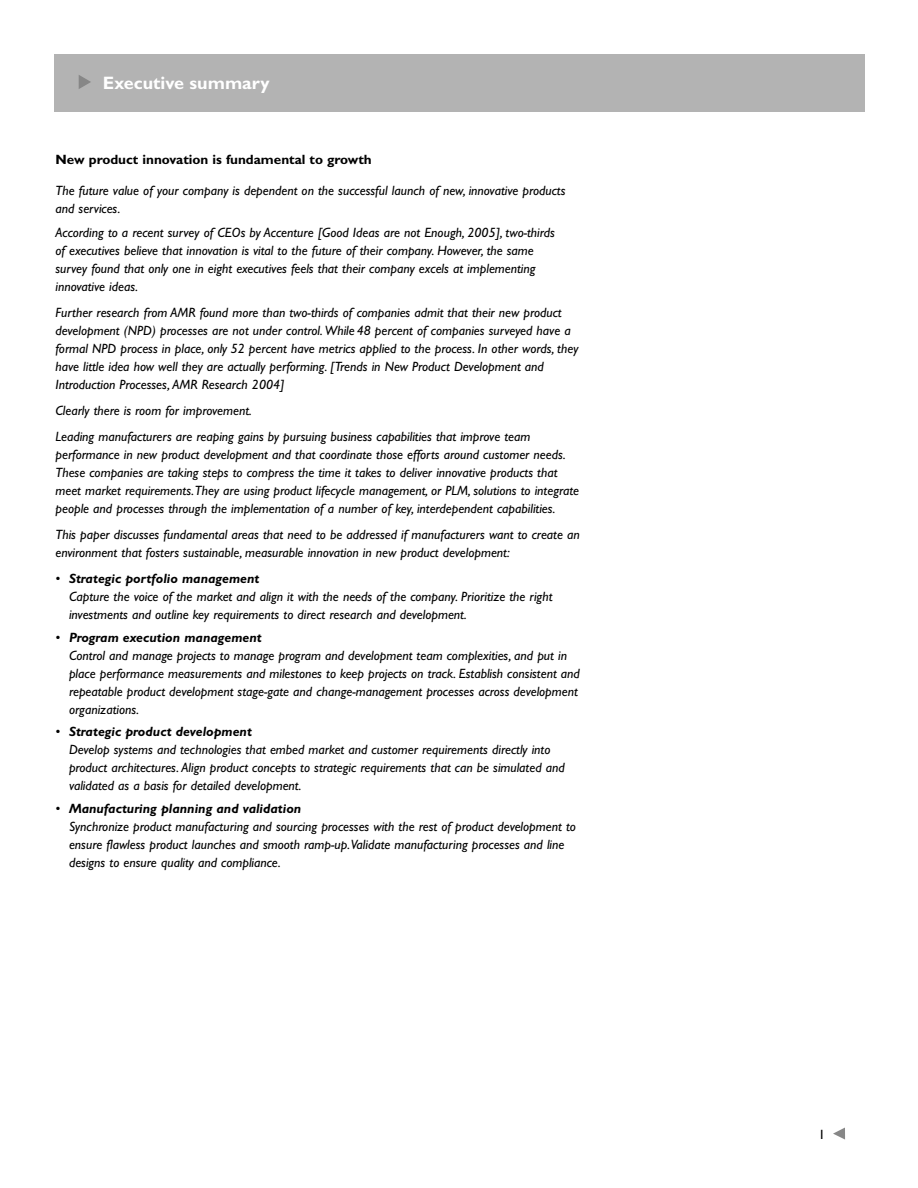
<style>
.page{position:relative;width:918px;height:1188px;background:#fff}
.page>*{position:absolute;margin:0;border:0;box-sizing:border-box;transform-origin:0 0}
.t1{font:700 18px "Gill Sans";color:#fff}
.t2{font:italic 13.5px/18px "Gill Sans";color:#000}
.t3{font:700 13.5px "Gill Sans";color:#000}
.t4{font:13.5px "Gill Sans TT";color:#000}
.s1{font-weight:700}
</style>
<div class="page">
<svg style="left:833px;top:1128px;width:12px;height:12px"></svg>
<div style="left:54px;top:54px;width:810px;height:58px;background:#b3b3b3"></div>
<svg style="left:79px;top:75px;width:12px;height:14px"></svg>
<h1 class="t1" style="left:103px;top:76px;width:168px">Executive summary</h1>
<p class="t3" style="left:56px;top:154px;width:318px">New product innovation is fundamental to growth</p>
<p class="t2" style="left:56px;top:183px;width:512px">The future value of your company is dependent on the successful launch of new, innovative products and services.</p>
<p class="t2" style="left:56px;top:224px;width:501px">According to a recent survey of CEOs by Accenture [Good Ideas are not Enough, 2005], two-thirds of executives believe that innovation is vital to the future of their company. However, the same survey found that only one in eight executives feels that their company excels at implementing innovative ideas.</p>
<p class="t2" style="left:56px;top:304px;width:524px">Further research from AMR found more than two-thirds of companies admit that their new product development (NPD) processes are not under control. While 48 percent of companies surveyed have a formal NPD process in place, only 52 percent have metrics applied to the process. In other words, they have little idea how well they are actually performing. [Trends in New Product Development and Introduction Processes, AMR Research 2004]</p>
<p class="t2" style="left:56px;top:398px;width:476px;line-height:26.1px">Clearly there is room for improvement.<br>Leading manufacturers are reaping gains by pursuing business capabilities that improve team</p>
<p class="t2" style="left:56px;top:447px;width:525px">performance in new product development and that coordinate those efforts around customer needs.<br>These companies are taking steps to compress the time it takes to deliver innovative products that meet market requirements.They are using product lifecycle management, or PLM, solutions to integrate people and processes through the implementation of a number of key, interdependent capabilities.</p>
<p class="t2" style="left:56px;top:527px;width:526px">This paper discusses fundamental areas that need to be addressed if manufacturers want to create an environment that fosters sustainable, measurable innovation in new product development:</p>
<p class="t2" style="left:69px;top:571px;width:485px;text-indent:-14px">• <span class="s1">Strategic portfolio management<br></span>Capture the voice of the market and align it with the needs of the company. Prioritize the right investments and outline key requirements to direct research and development.</p>
<p class="t2" style="left:69px;top:629px;width:512px;text-indent:-13px">• <span class="s1">Program execution management<br></span>Control and manage projects to manage program and development team complexities, and put in place performance measurements and milestones to keep projects on track. Establish consistent and repeatable product development stage-gate and change-management processes across development organizations.</p>
<p class="t2" style="left:69px;top:724px;width:497px;text-indent:-14px">• <span class="s1">Strategic product development<br></span>Develop systems and technologies that embed market and customer requirements directly into product architectures. Align product concepts to strategic requirements that can be simulated and validated as a basis for detailed development.</p>
<p class="t2" style="left:69px;top:800px;width:508px;text-indent:-13px">• <span class="s1">Manufacturing planning and validation<br></span>Synchronize product manufacturing and sourcing processes with the rest of product development to ensure flawless product launches and smooth ramp-up.Validate manufacturing processes and line designs to ensure quality and compliance.</p>
<p class="t4" style="left:818px;top:1126px;width:8px">1</p>
</div>
